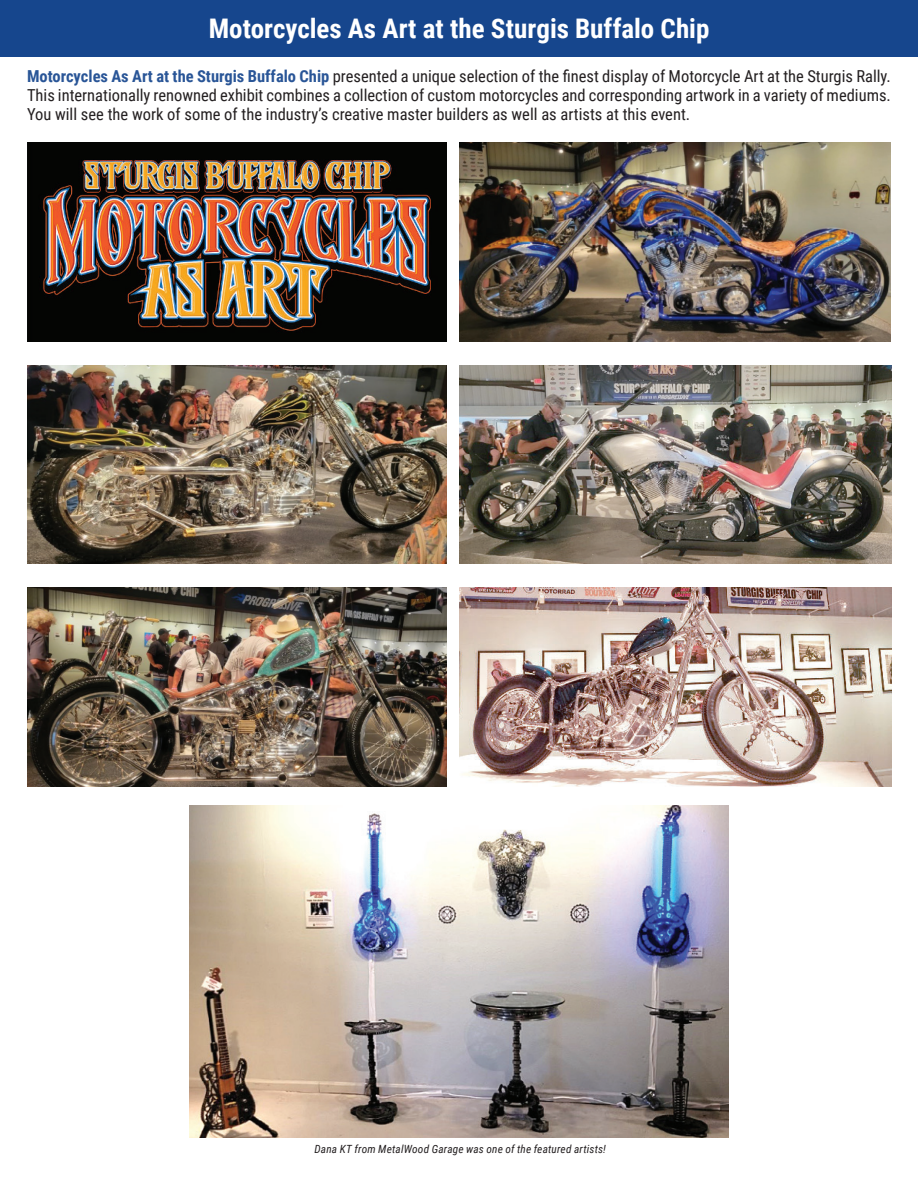
<style>
.page{position:relative;width:918px;height:1188px;background:#fff}
.page>*{position:absolute;margin:0;border:0;box-sizing:border-box;transform-origin:0 0}
.t1{font:700 27px "Roboto Condensed";color:#fff}
.t2{font:16.5px/18.8px "Roboto Condensed";color:#231f20;text-align:justify}
.t3{font:italic 11.25px "Roboto Condensed";letter-spacing:.015em;color:#231f20}
.s1{font-weight:700;color:#295597}
</style>
<div class="page">
<div style="left:0;top:0;width:918px;height:56px;background:#16468d"></div>
<img style="left:27px;top:142px;width:420px;height:199px">
<img style="left:459px;top:142px;width:432px;height:199px">
<img style="left:27px;top:365px;width:420px;height:199px">
<img style="left:459px;top:365px;width:432px;height:199px">
<img style="left:27px;top:588px;width:420px;height:198px">
<img style="left:459px;top:588px;width:432px;height:198px">
<img style="left:190px;top:805px;width:538px;height:333px">
<h1 class="t1" style="left:209px;top:17px;width:502px">Motorcycles As Art at the Sturgis Buffalo Chip</h1>
<p class="t2" style="left:27px;top:66px;width:865px"><span class="s1">Motorcycles As Art at the Sturgis Buffalo Chip</span> presented a unique selection of the finest display of Motorcycle Art at the Sturgis Rally.<br>This internationally renowned exhibit combines a collection of custom motorcycles and corresponding artwork in a variety of mediums.<br>You will see the work of some of the industry’s creative master builders as well as artists at this event.</p>
<p class="t3" style="left:315px;top:1144px;width:293px">Dana KT from MetalWood Garage was one of the featured artists!</p>
</div>
